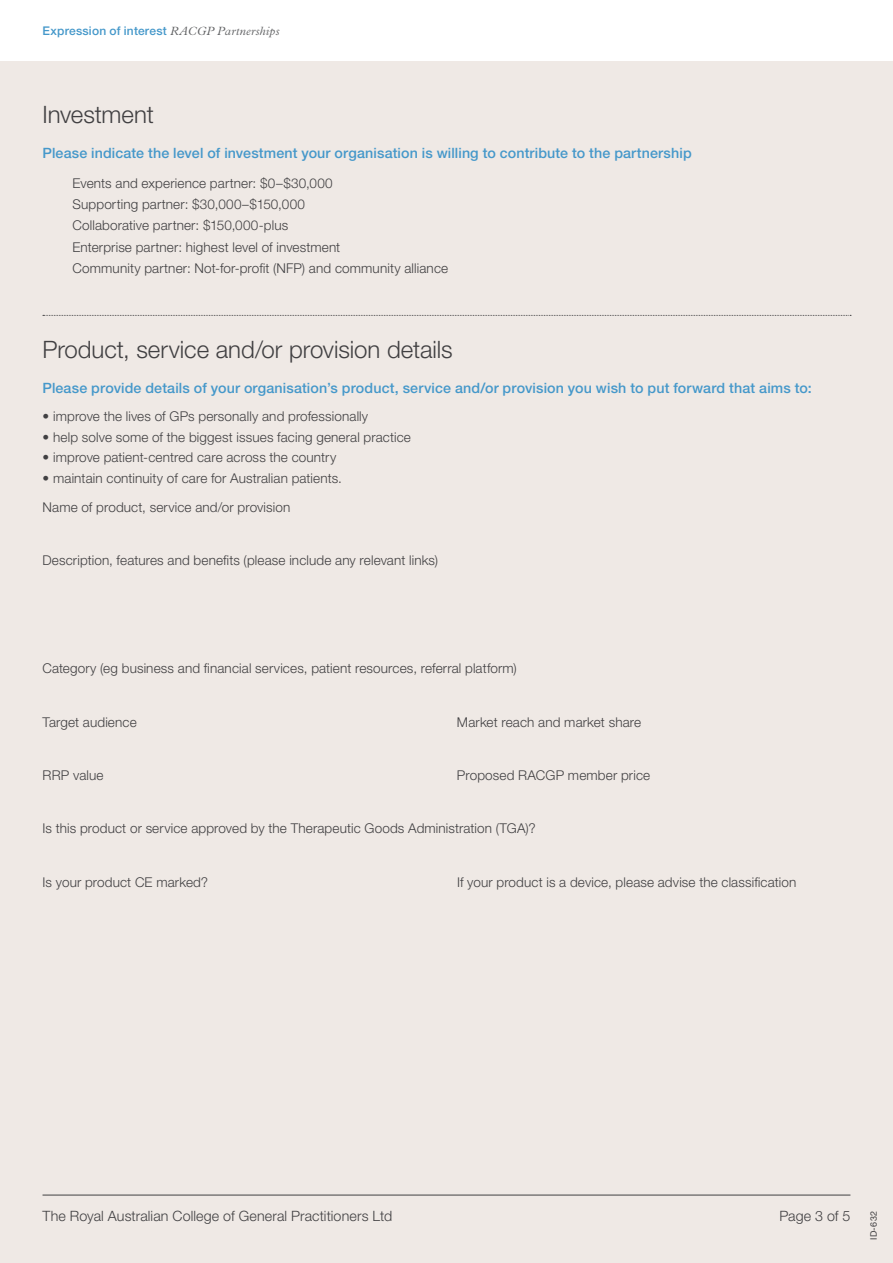
<style>
.page{position:relative;width:893px;height:1263px;background:#fff}
.page>*{position:absolute;margin:0;border:0;box-sizing:border-box;transform-origin:0 0}
.t1{font:300 24px "Helvetica Neue LT Std";letter-spacing:-.005em;color:#414042}
.t2{font:500 14.25px "Helvetica Neue LT Std";letter-spacing:.01em;color:#4598ca}
.t3{font:300 14.25px "Helvetica Neue LT Std";letter-spacing:.01em;color:#414042}
.t4{font:300 13.5px/21.3px "Helvetica Neue LT Std";letter-spacing:.01em;color:#414042}
.t5{font:500 12px "Helvetica Neue LT Std";letter-spacing:.02em;color:#4598ca}
.t6{font:9px "Helvetica Neue LT Std";color:#414042}
.s1{font-family:"Plantin MT Std";font-weight:300;font-style:italic;color:#5f6062}
</style>
<div class="page">
<div style="left:0;top:62px;width:893px;height:1201px;background:#efe9e5"></div>
<hr style="left:43px;top:1195px;width:807px;height:1px;background:#414042">
<svg style="left:43px;top:315px;width:808px;height:1px"></svg>
<p class="t5" style="left:43px;top:24px;width:238px">Expression of interest <span class="s1">RACGP Partnerships</span></p>
<h1 class="t1" style="left:43px;top:100px;width:113px">Investment</h1>
<p class="t2" style="left:43px;top:144px;width:651px">Please indicate the level of investment your organisation is willing to contribute to the partnership</p>
<p class="t4" style="left:73px;top:172px;width:377px">Events and experience partner: $0–$30,000<br>Supporting partner: $30,000–$150,000<br>Collaborative partner: $150,000-plus<br>Enterprise partner: highest level of investment<br>Community partner: Not-for-profit (NFP) and community alliance</p>
<h1 class="t1" style="left:43px;top:335px;width:412px">Product, service and/or provision details</h1>
<p class="t2" style="left:43px;top:379px;width:771px">Please provide details of your organisation’s product, service and/or provision you wish to put forward that aims to:</p>
<p class="t4" style="left:43px;top:406px;width:327px">• improve the lives of GPs personally and professionally</p>
<p class="t4" style="left:43px;top:426px;width:370px">• help solve some of the biggest issues facing general practice</p>
<p class="t4" style="left:43px;top:447px;width:295px">• improve patient-centred care across the country</p>
<p class="t4" style="left:43px;top:463px;width:301px;line-height:29px">• maintain continuity of care for Australian patients.<br>Name of product, service and/or provision</p>
<p class="t4" style="left:43px;top:549px;width:397px">Description, features and benefits (please include any relevant links)</p>
<p class="t4" style="left:43px;top:657px;width:476px">Category (eg business and financial services, patient resources, referral platform)</p>
<p class="t4" style="left:43px;top:711px;width:96px">Target audience</p>
<p class="t4" style="left:457px;top:711px;width:186px">Market reach and market share</p>
<p class="t4" style="left:43px;top:764px;width:63px">RRP value</p>
<p class="t4" style="left:457px;top:764px;width:195px">Proposed RACGP member price</p>
<p class="t4" style="left:43px;top:817px;width:495px">Is this product or service approved by the Therapeutic Goods Administration (TGA)?</p>
<p class="t4" style="left:43px;top:871px;width:167px">Is your product CE marked?</p>
<p class="t4" style="left:457px;top:871px;width:341px">If your product is a device, please advise the classification</p>
<p class="t3" style="left:43px;top:1207px;width:351px">The Royal Australian College of General Practitioners Ltd</p>
<p class="t3" style="left:779px;top:1207px;width:73px">Page 3 of 5</p>
<p class="t6" style="left:868px;top:1240px;width:30px;rotate:-90deg">ID-632</p>
</div>
